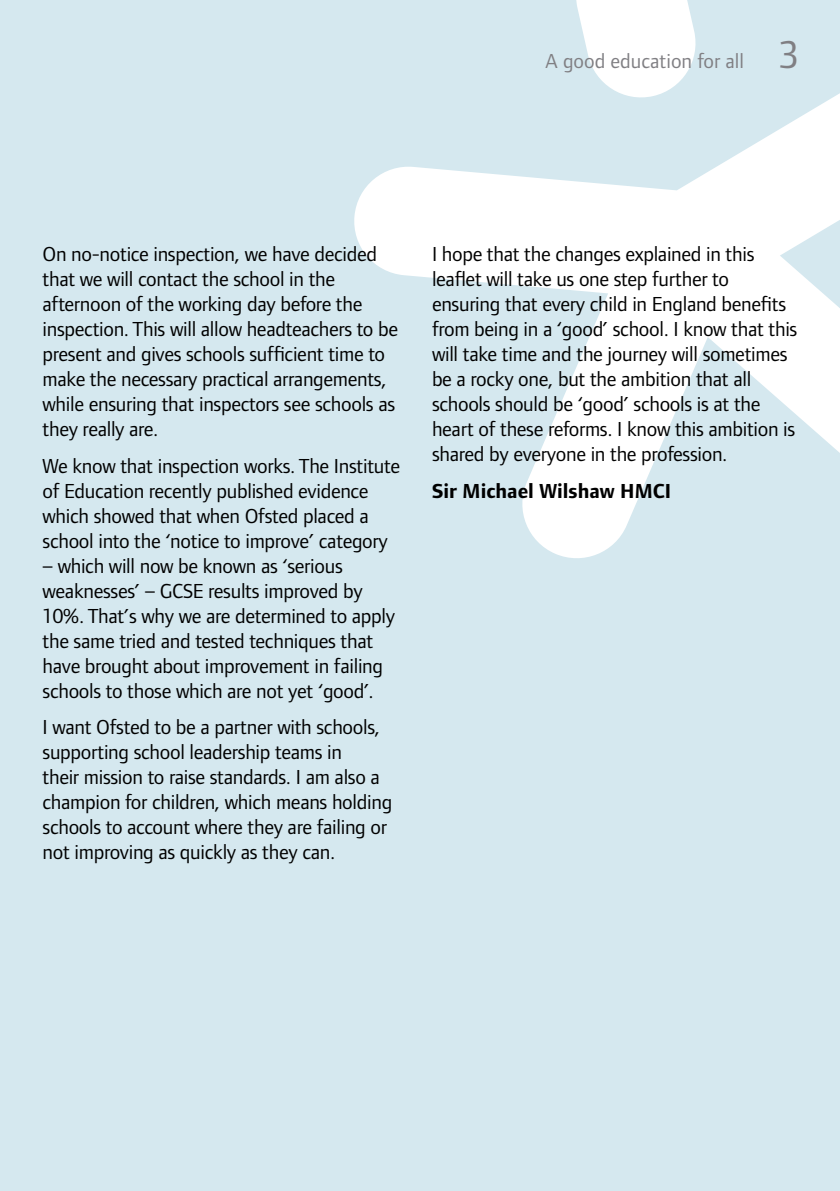
<style>
.page{position:relative;width:840px;height:1191px;background:#fff}
.page>*{position:absolute;margin:0;border:0;box-sizing:border-box;transform-origin:0 0}
.t1{font:21px/25px "Foundry Form Sans";letter-spacing:-.015em;color:#000}
.t2{font:21px "Foundry Form Sans";color:#807f83}
.t3{font:700 21px "Foundry Form Sans";color:#000}
.s1{font-size:40px}
</style>
<div class="page">
<div style="left:0;top:0;width:839px;height:1191px;background:#d5e8ef"></div>
<svg style="left:354px;top:0;width:485px;height:558px"></svg>
<p class="t2" style="left:545px;top:49px;width:255px">A good education for all <span class="s1">3</span></p>
<p class="t1" style="left:43px;top:242px;width:357px">On no-notice inspection, we have decided that we will contact the school in the afternoon of the working day before the inspection. This will allow headteachers to be present and gives schools sufficient time to make the necessary practical arrangements, while ensuring that inspectors see schools as they really are.</p>
<p class="t1" style="left:43px;top:453px;width:359px">We know that inspection works. The Institute of Education recently published evidence which showed that when Ofsted placed a school into the ‘notice to improve’ category</p>
<p class="t1" style="left:43px;top:553px;width:354px">– which will now be known as ‘serious weaknesses’ – GCSE results improved by 10%. That’s why we are determined to apply the same tried and tested techniques that have brought about improvement in failing schools to those which are not yet ‘good’.</p>
<p class="t1" style="left:43px;top:714px;width:351px">I want Ofsted to be a partner with schools, supporting school leadership teams in<br>their mission to raise standards. I am also a champion for children, which means holding schools to account where they are failing or not improving as quickly as they can.</p>
<p class="t1" style="left:432px;top:241px;width:367px">I hope that the changes explained in this leaflet will take us one step further to ensuring that every child in England benefits from being in a ‘good’ school. I know that this will take time and the journey will sometimes be a rocky one, but the ambition that all schools should be ‘good’ schools is at the heart of these reforms. I know this ambition is shared by everyone in the profession.</p>
<p class="t3" style="left:432px;top:479px;width:240px">Sir Michael Wilshaw HMCI</p>
</div>
